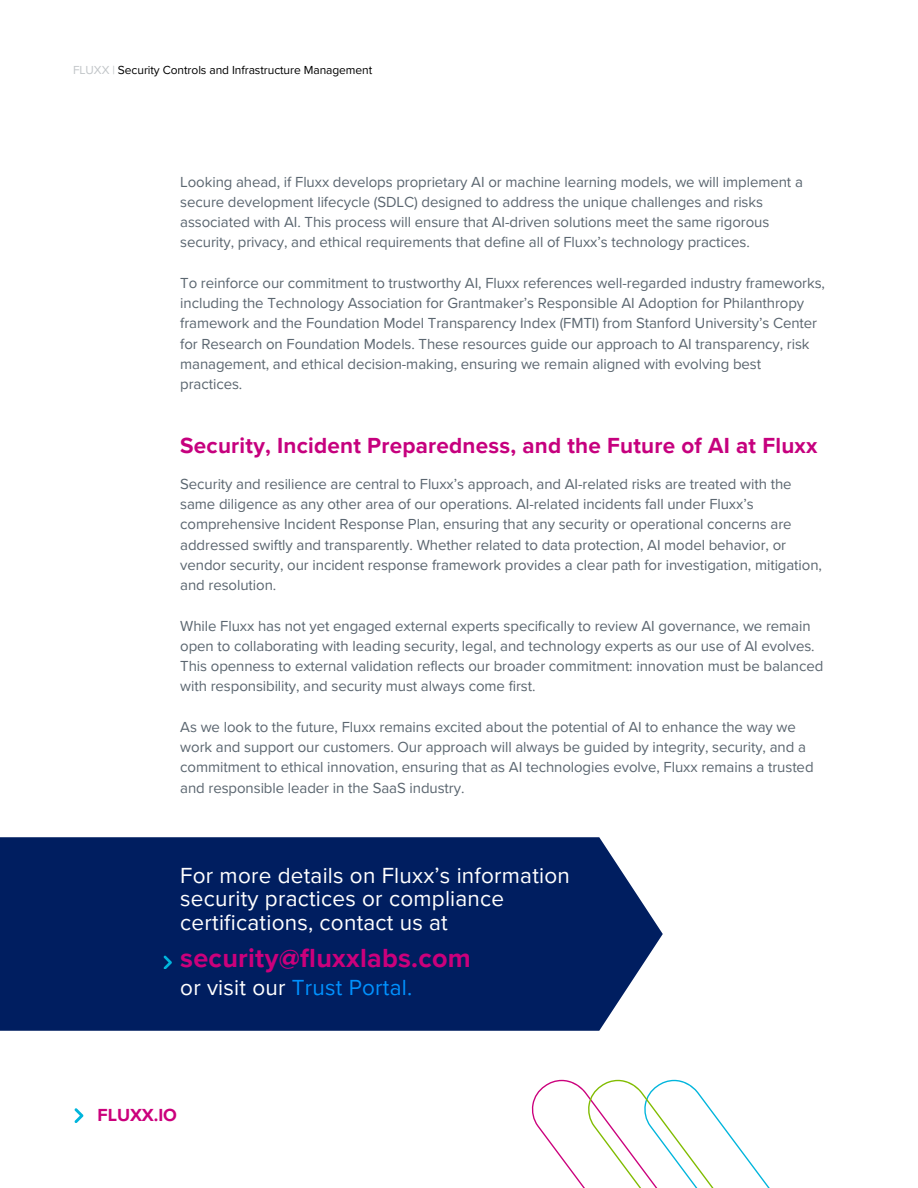
<style>
.page{position:relative;width:918px;height:1188px;background:#fff}
.page>*{position:absolute;margin:0;border:0;box-sizing:border-box;transform-origin:0 0}
.t1{font:700 27px "Proxima Nova";letter-spacing:.01em;color:#cb007c}
.t2{font:22.5px/23.7px "Proxima Nova";letter-spacing:.01em;color:#fff}
.t3{font:700 22.5px "Proxima Nova";letter-spacing:.01em;color:#c6007e}
.t4{font:22.5px "Proxima Nova";letter-spacing:.01em;color:#0091fe}
.t5{font:700 18px "Proxima Nova";letter-spacing:-.005em;color:#cb007c}
.t6{font:15px/20.2px "Proxima Nova";letter-spacing:-.005em;color:#5b6670}
.t7{font:12px "Proxima Nova";letter-spacing:-.005em;color:#000}
.s1{color:#c1c5c8}
.s2{color:#fff}
</style>
<div class="page">
<svg style="left:74px;top:1108px;width:9px;height:15px"></svg>
<svg style="left:531px;top:1080px;width:56px;height:108px"></svg>
<svg style="left:587px;top:1080px;width:177px;height:108px"></svg>
<div style="left:0;top:837px;width:663px;height:194px;background:#001e60"></div>
<svg style="left:164px;top:956px;width:8px;height:13px"></svg>
<h5 class="t7" style="left:73px;top:63px;width:301px"><span class="s1">FLUXX |</span> Security Controls and Infrastructure Management</h5>
<h5 class="t6" style="left:180px;top:172px;width:624px">Looking ahead, if Fluxx develops proprietary AI or machine learning models, we will implement a secure development lifecycle (SDLC) designed to address the unique challenges and risks associated with AI. This process will ensure that AI-driven solutions meet the same rigorous security, privacy, and ethical requirements that define all of Fluxx’s technology practices.</h5>
<h5 class="t6" style="left:180px;top:273px;width:646px">To reinforce our commitment to trustworthy AI, Fluxx references well-regarded industry frameworks, including the Technology Association for Grantmaker’s Responsible AI Adoption for Philanthropy framework and the Foundation Model Transparency Index (FMTI) from Stanford University’s Center for Research on Foundation Models. These resources guide our approach to AI transparency, risk management, and ethical decision-making, ensuring we remain aligned with evolving best practices.</h5>
<p class="t3" style="left:180px;top:433px;width:639px">Security, Incident Preparedness, and the Future of AI at Fluxx</p>
<h5 class="t6" style="left:180px;top:474px;width:643px">Security and resilience are central to Fluxx’s approach, and AI-related risks are treated with the same diligence as any other area of our operations. AI-related incidents fall under Fluxx’s comprehensive Incident Response Plan, ensuring that any security or operational concerns are addressed swiftly and transparently. Whether related to data protection, AI model behavior, or vendor security, our incident response framework provides a clear path for investigation, mitigation, and resolution.</h5>
<h5 class="t6" style="left:180px;top:616px;width:645px">While Fluxx has not yet engaged external experts specifically to review AI governance, we remain open to collaborating with leading security, legal, and technology experts as our use of AI evolves.<br>This openness to external validation reflects our broader commitment: innovation must be balanced with responsibility, and security must always come first.</h5>
<h2 class="t6" style="left:180px;top:717px;width:635px">As we look to the future, Fluxx remains excited about the potential of AI to enhance the way we work and support our customers. Our approach will always be guided by integrity, security, and a commitment to ethical innovation, ensuring that as AI technologies evolve, Fluxx remains a trusted and responsible leader in the SaaS industry.</h2>
<h3 class="t2" style="left:180px;top:864px;width:391px">For more details on Fluxx’s information security practices or compliance certifications, contact us at</h3>
<h3 class="t1" style="left:180px;top:942px;width:292px">security@fluxxlabs.com</h3>
<h1 class="t4" style="left:180px;top:974px;width:234px"><span class="s2">or visit our</span> Trust Portal.</h1>
<p class="t5" style="left:98px;top:1105px;width:81px">FLUXX.IO</p>
</div>
